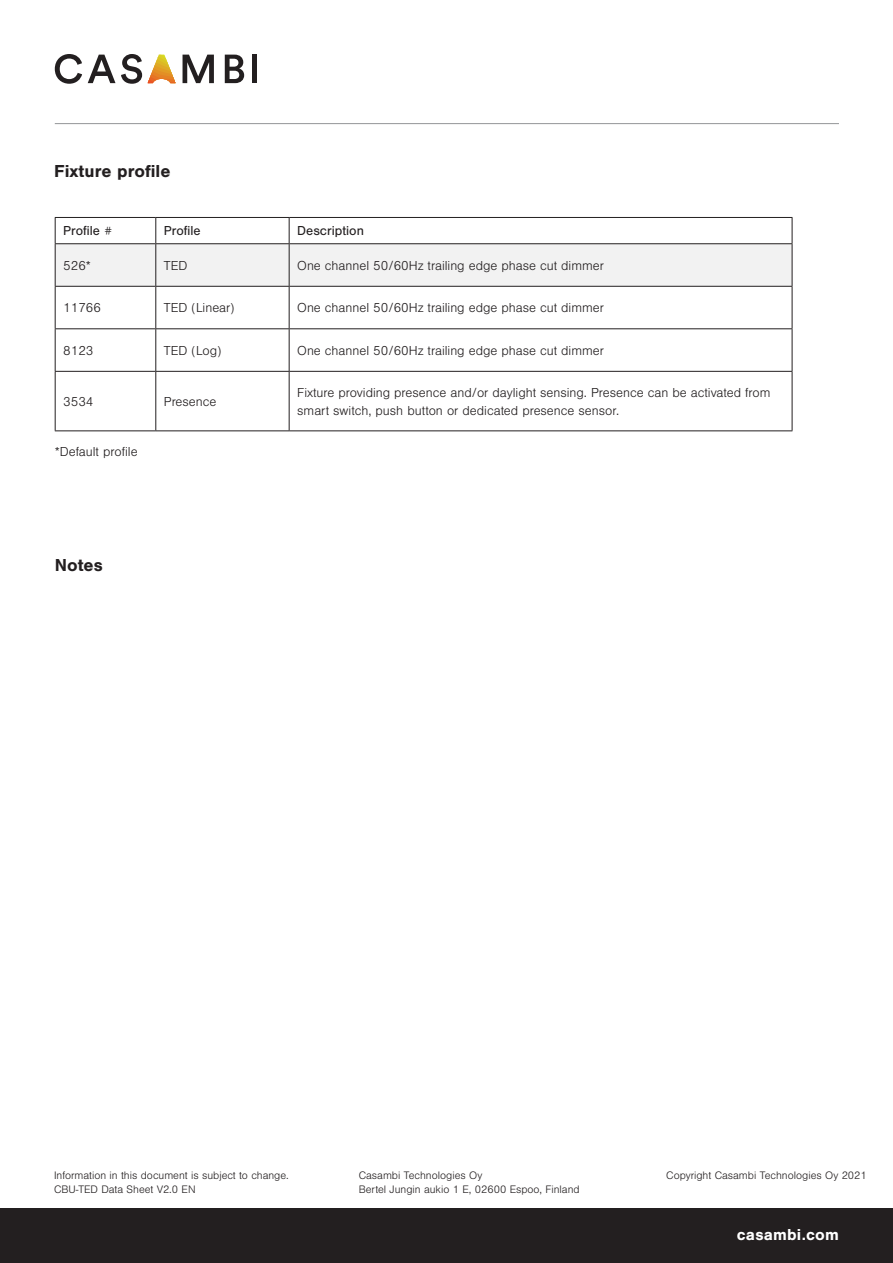
<style>
.page{position:relative;width:893px;height:1263px;background:#fff}
.page>*{position:absolute;margin:0;border:0;box-sizing:border-box;transform-origin:0 0}
.t1{font:700 18px "Nimbus San";color:#231f20}
.t2{font:700 16.5px "Nimbus San";letter-spacing:.01em;color:#fff}
.t3{font:300 13.5px/18px "Nimbus San";color:#231f20}
.t4{font:13.5px "Nimbus San";color:#231f20}
.t5{font:300 11.25px "Nimbus San";color:#231f20}
</style>
<div class="page">
<div style="left:0;top:1209px;width:893px;height:54px;background:#231f20"></div>
<svg style="left:148px;top:55px;width:27px;height:28px"></svg>
<svg style="left:55px;top:54px;width:27px;height:30px"></svg>
<svg style="left:88px;top:55px;width:27px;height:28px"></svg>
<svg style="left:121px;top:54px;width:21px;height:30px"></svg>
<svg style="left:183px;top:55px;width:31px;height:28px"></svg>
<svg style="left:225px;top:55px;width:19px;height:28px"></svg>
<div style="left:252px;top:55px;width:5px;height:28px;background:#231f20"></div>
<hr style="left:55px;top:123px;width:784px;height:1px;background:#939598">
<hr style="left:55px;top:217px;width:101px;height:1px;background:#231f20">
<hr style="left:156px;top:217px;width:133px;height:1px;background:#231f20">
<hr style="left:289px;top:217px;width:503px;height:1px;background:#231f20">
<hr style="left:55px;top:286px;width:101px;height:1px;background:#231f20">
<hr style="left:156px;top:286px;width:133px;height:1px;background:#231f20">
<hr style="left:289px;top:286px;width:503px;height:1px;background:#231f20">
<hr style="left:55px;top:328px;width:101px;height:1px;background:#231f20">
<hr style="left:156px;top:328px;width:133px;height:1px;background:#231f20">
<hr style="left:289px;top:328px;width:503px;height:1px;background:#231f20">
<hr style="left:55px;top:371px;width:101px;height:1px;background:#231f20">
<hr style="left:156px;top:371px;width:133px;height:1px;background:#231f20">
<hr style="left:289px;top:371px;width:503px;height:1px;background:#231f20">
<hr style="left:55px;top:430px;width:101px;height:1px;background:#231f20">
<hr style="left:156px;top:430px;width:133px;height:1px;background:#231f20">
<hr style="left:289px;top:430px;width:503px;height:1px;background:#231f20">
<hr style="left:55px;top:287px;width:1px;height:41px;background:#231f20">
<hr style="left:55px;top:329px;width:1px;height:42px;background:#231f20">
<hr style="left:55px;top:372px;width:1px;height:58px;background:#231f20">
<svg style="left:55px;top:218px;width:738px;height:68px"></svg>
<hr style="left:155px;top:244px;width:1px;height:42px;background:#231f20">
<hr style="left:289px;top:244px;width:1px;height:42px;background:#231f20">
<hr style="left:792px;top:244px;width:1px;height:42px;background:#231f20">
<hr style="left:155px;top:287px;width:1px;height:41px;background:#231f20">
<hr style="left:289px;top:287px;width:1px;height:41px;background:#231f20">
<hr style="left:792px;top:287px;width:1px;height:41px;background:#231f20">
<hr style="left:155px;top:329px;width:1px;height:42px;background:#231f20">
<hr style="left:289px;top:329px;width:1px;height:42px;background:#231f20">
<hr style="left:792px;top:329px;width:1px;height:42px;background:#231f20">
<hr style="left:155px;top:372px;width:1px;height:58px;background:#231f20">
<hr style="left:289px;top:372px;width:1px;height:58px;background:#231f20">
<hr style="left:792px;top:372px;width:1px;height:58px;background:#231f20">
<p class="t1" style="left:54px;top:161px;width:118px">Fixture profile</p>
<p class="t4" style="left:63px;top:223px;width:51px">Profile #</p>
<p class="t4" style="left:164px;top:223px;width:38px">Profile</p>
<p class="t4" style="left:297px;top:223px;width:68px">Description</p>
<p class="t3" style="left:63px;top:256px;width:29px">526*</p>
<p class="t3" style="left:164px;top:256px;width:25px">TED</p>
<p class="t3" style="left:297px;top:256px;width:308px">One channel 50/60Hz trailing edge phase cut dimmer</p>
<p class="t3" style="left:63px;top:299px;width:39px">11766</p>
<p class="t3" style="left:164px;top:299px;width:72px">TED (Linear)</p>
<p class="t3" style="left:297px;top:299px;width:308px">One channel 50/60Hz trailing edge phase cut dimmer</p>
<p class="t3" style="left:63px;top:341px;width:32px">8123</p>
<p class="t3" style="left:164px;top:341px;width:59px">TED (Log)</p>
<p class="t3" style="left:297px;top:341px;width:308px">One channel 50/60Hz trailing edge phase cut dimmer</p>
<p class="t3" style="left:63px;top:392px;width:32px">3534</p>
<p class="t3" style="left:164px;top:392px;width:54px">Presence</p>
<p class="t3" style="left:297px;top:383px;width:475px">Fixture providing presence and/or daylight sensing. Presence can be activated from smart switch, push button or dedicated presence sensor.</p>
<p class="t3" style="left:55px;top:443px;width:84px">*Default profile</p>
<p class="t1" style="left:55px;top:555px;width:50px">Notes</p>
<p class="t5" style="left:54px;top:1169px;width:236px">Information in this document is subject to change.</p>
<p class="t5" style="left:54px;top:1183px;width:143px">CBU-TED Data Sheet V2.0 EN</p>
<p class="t5" style="left:359px;top:1169px;width:125px">Casambi Technologies Oy</p>
<p class="t5" style="left:359px;top:1183px;width:222px">Bertel Jungin aukio 1 E, 02600 Espoo, Finland</p>
<p class="t5" style="left:666px;top:1169px;width:202px">Copyright Casambi Technologies Oy 2021</p>
<p class="t2" style="left:737px;top:1225px;width:104px">casambi.com</p>
</div>
